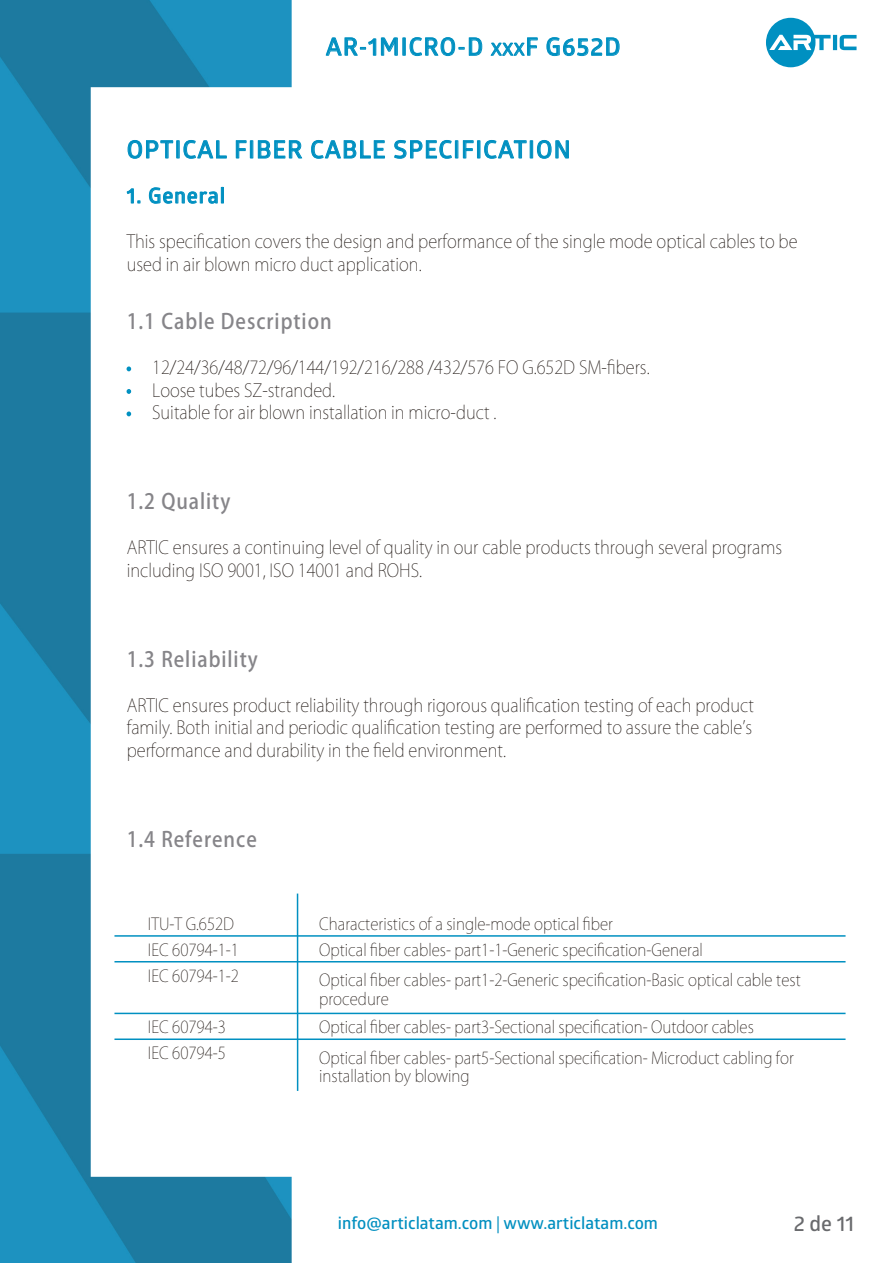
<style>
.page{position:relative;width:893px;height:1263px;background:#fff}
.page>*{position:absolute;margin:0;border:0;box-sizing:border-box;transform-origin:0 0}
.t1{font:24.15px "Glober Bold Free";letter-spacing:.05em;color:#0090c1}
.t2{font:500 21px "Koz Go Pr 6 N";letter-spacing:.05em;color:#868589;scale:.92 1}
.t3{font:21px "Glober Bold Free";letter-spacing:.05em;color:#0090c1}
.t4{font:21px "Glober Bold Free";color:#696a6d}
.t5{font:200 18px/22.5px "Koz Go Pr 6 N";color:#211915;scale:.92 1}
.t6{font:16.95px "Glober Bold Free";color:#008fc0}
.t7{font:200 16.5px/25.8px "Koz Go Pr 6 N";color:#211915;scale:.92 1}
.s1{font-size:16.95px}
.s2{color:#0090c1}
.s3{font-family:"Myriad Pro"}
</style>
<div class="page">
<img style="left:0;top:0;width:857px;height:1263px">
<hr style="left:833px;top:35px;width:4px;height:15px;background:#0090c1">
<svg style="left:839px;top:35px;width:17px;height:15px"></svg>
<svg style="left:766px;top:18px;width:64px;height:49px"></svg>
<svg style="left:128px;top:140px;width:99px;height:20px"></svg>
<svg style="left:236px;top:140px;width:66px;height:19px"></svg>
<svg style="left:311px;top:140px;width:74px;height:20px"></svg>
<svg style="left:394px;top:140px;width:175px;height:20px"></svg>
<svg style="left:127px;top:188px;width:13px;height:15px"></svg>
<svg style="left:149px;top:187px;width:75px;height:19px"></svg>
<svg style="left:127px;top:366px;width:4px;height:5px"></svg>
<svg style="left:127px;top:389px;width:4px;height:5px"></svg>
<svg style="left:127px;top:411px;width:4px;height:5px"></svg>
<hr style="left:114px;top:935px;width:731px;height:2px;background:#0090c1">
<hr style="left:114px;top:961px;width:731px;height:1px;background:#0090c1">
<hr style="left:114px;top:1013px;width:731px;height:1px;background:#0090c1">
<hr style="left:114px;top:1038px;width:731px;height:2px;background:#0090c1">
<hr style="left:297px;top:893px;width:1px;height:198px;background:#0090c1">
<svg style="left:326px;top:37px;width:156px;height:20px"></svg>
<svg style="left:491px;top:38px;width:47px;height:19px"></svg>
<svg style="left:547px;top:34px;width:72px;height:22px"></svg>
<h1 class="t1" style="left:326px;top:30px;width:296px">AR-1MICRO-D <span class="s1">XXX</span>F G652D</h1>
<h1 class="t1" style="left:127px;top:133px;width:445px">OPTICAL FIBER CABLE SPECIFICATION</h1>
<p class="t3" style="left:127px;top:181px;width:100px">1. General</p>
<p class="t5" style="left:127px;top:231px;width:731px">This specification covers the design and performance of the single mode optical cables to be used in air blown micro duct application.</p>
<p class="t2" style="left:127px;top:310px;width:224px">1.1 Cable Description</p>
<p class="t5" style="left:127px;top:357px;width:570px"><span class="s2">•</span> 12/24/36/48/72/96/144/192/216/288 /432/576 FO G.652D SM-fibers.</p>
<p class="t5" style="left:127px;top:379px;width:228px"><span class="s2">•</span> Loose tubes SZ-stranded.</p>
<p class="t5" style="left:127px;top:402px;width:403px"><span class="s2">•</span> Suitable for air blown installation in micro-duct .</p>
<p class="t2" style="left:127px;top:490px;width:114px">1.2 Quality</p>
<p class="t5" style="left:127px;top:537px;width:714px">ARTIC ensures a continuing level of quality in our cable products through several programs including ISO 9001, ISO 14001 and ROHS.</p>
<p class="t2" style="left:127px;top:647px;width:144px">1.3 Reliability</p>
<p class="t5" style="left:127px;top:694px;width:683px;text-align:justify">ARTIC ensures product reliability through rigorous qualification testing of each product family. Both initial and periodic qualification testing are performed to assure the cableʼs performance and durability in the field environment.</p>
<p class="t2" style="left:127px;top:827px;width:143px">1.4 Reference</p>
<p class="t7" style="left:148px;top:911px;width:101px">ITU-T G.652D<br>IEC 60794-1-1<br>IEC 60794-1-2</p>
<p class="t7" style="left:148px;top:1015px;width:86px">IEC 60794-3<br>IEC 60794-5</p>
<p class="t7" style="left:319px;top:911px;width:419px">Characteristics of a single-mode optical fiber<br>Optical fiber cables- part1-1-Generic specification-General</p>
<p class="t7" style="left:319px;top:971px;width:525px;line-height:18.3px">Optical fiber cables- part1-2-Generic specification-Basic optical cable test procedure</p>
<p class="t7" style="left:319px;top:1013px;width:517px;line-height:30.3px">Optical fiber cables- part3-Sectional specification- Outdoor cables<br>Optical fiber cables- part5-Sectional specification- Microduct cabling for</p>
<p class="t7" style="left:319px;top:1063px;width:165px">installation by blowing</p>
<p class="t6" style="left:338px;top:1211px;width:322px">info@articlatam.com <span class="s3">|</span> www.articlatam.com</p>
<p class="t4" style="left:794px;top:1208px;width:62px">2 de 11</p>
</div>
